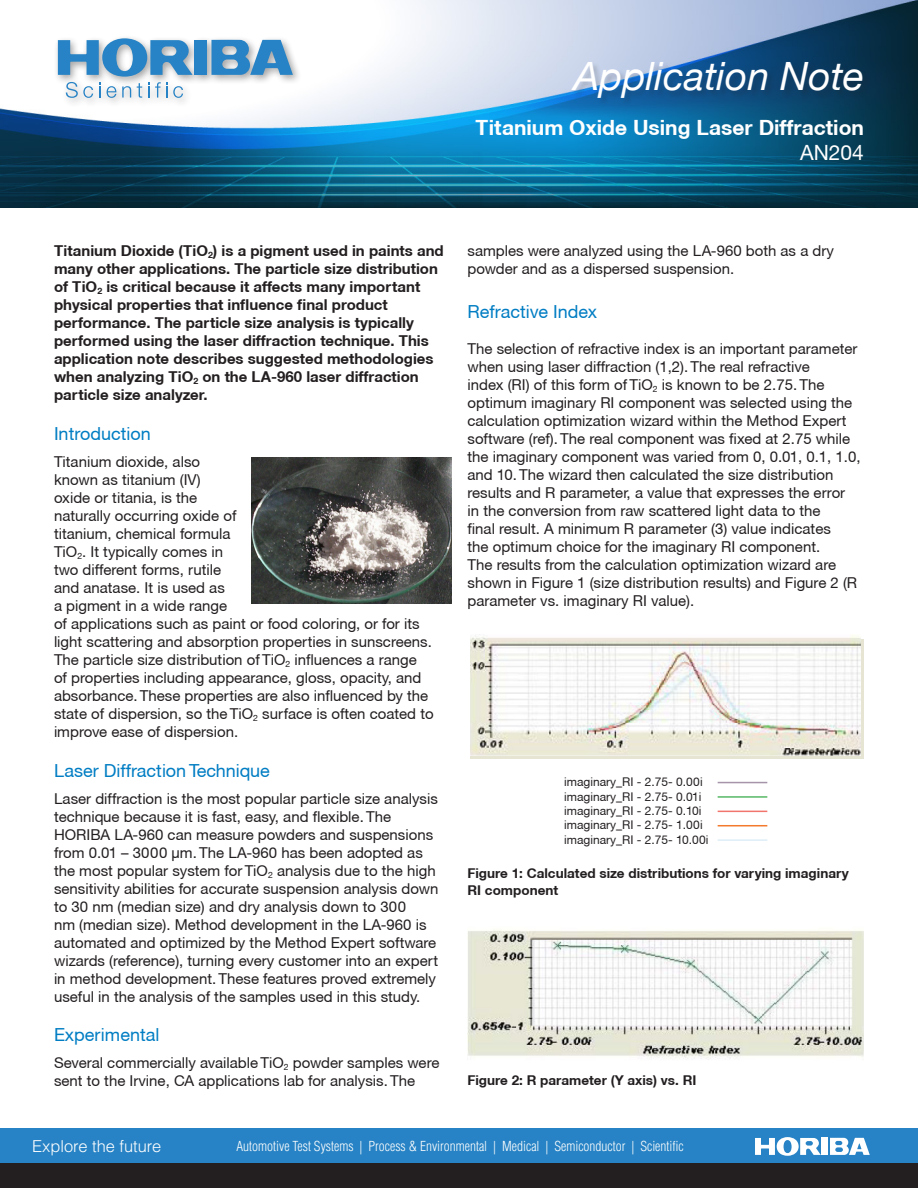
<style>
.page{position:relative;width:918px;height:1188px;background:#fff}
.page>*{position:absolute;margin:0;border:0;box-sizing:border-box;transform-origin:0 0}
.t1{font:italic 39px "Helvetica Neue LT";color:#fff}
.t2{font:italic 100 36px "Helvetica Neue LT";color:#fff;scale:1.25 1}
.t3{font:700 21px "Helvetica Neue CE";color:#fff}
.t4{font:21px "Helvetica Neue CE";color:#fff}
.t5{font:18px "Helvetica Neue CE";color:#007dc3}
.t6{font:300 16.5px "Helvetica LT Std";color:#fff}
.t7{font:15px/18px "Helvetica Neue CE";color:#231f20}
.t8{font:700 15px/18px "Helvetica Neue CE";color:#231f20}
.t9{font:700 13.5px/16.2px "Helvetica Neue CE";color:#231f20}
.t10{font:300 condensed 13.5px "Helvetica LT Std";color:#fff}
.t11{font:12px "Helvetica Neue CE";color:#231f20}
</style>
<div class="page">
<div style="left:0;top:1128px;width:918px;height:35px;background:#2783c5"></div>
<div style="left:0;top:1163px;width:918px;height:25px;background:#231f20"></div>
<img style="left:755px;top:1138px;width:20px;height:17px">
<img style="left:777px;top:1137px;width:51px;height:19px">
<img style="left:830px;top:1138px;width:40px;height:17px">
<img style="left:0;top:0;width:918px;height:207px">
<div style="left:54px;top:34px;width:248px;height:74px;background:#231f20;opacity:.4"></div>
<div style="left:195px;top:40px;width:12px;height:35px;background:#2783c5"></div>
<svg style="left:211px;top:40px;width:82px;height:35px"></svg>
<svg style="left:58px;top:38px;width:135px;height:60px"></svg>
<div style="left:572px;top:62px;width:299px;height:44px;background:#231f20;opacity:.2"></div>
<svg style="left:471px;top:639px;width:393px;height:120px;fill:#e6e5d3"></svg>
<img style="left:471px;top:635px;width:390px;height:120px">
<img style="left:468px;top:929px;width:396px;height:130px">
<hr style="left:718px;top:782px;width:49px;height:1px;background:#a694aa">
<hr style="left:718px;top:811px;width:49px;height:1px;background:#f1756d">
<hr style="left:718px;top:839px;width:49px;height:2px;background:#ddeef8">
<hr style="left:718px;top:796px;width:49px;height:2px;background:#57b865">
<hr style="left:718px;top:825px;width:49px;height:1px;background:#f47b2d">
<img style="left:252px;top:458px;width:199px;height:146px">
<p class="t1" style="left:574px;top:52px;width:292px">Application Note</p>
<p class="t2" style="left:556px;top:72px;width:248px">Application Note</p>
<p class="t3" style="left:476px;top:114px;width:390px">Titanium Oxide Using Laser Diffraction</p>
<p class="t4" style="left:800px;top:140px;width:65px">AN204</p>
<p class="t8" style="left:54px;top:242px;width:391px">Titanium Dioxide (TiO<sub>2</sub>) is a pigment used in paints and many other applications. The particle size distribution of TiO<sub>2</sub> is critical because it affects many important physical properties that influence final product performance. The particle size analysis is typically performed using the laser diffraction technique. This application note describes suggested methodologies when analyzing TiO<sub>2</sub> on the LA-960 laser diffraction particle size analyzer.</p>
<p class="t5" style="left:54px;top:423px;width:98px">Introduction</p>
<p class="t7" style="left:54px;top:453px;width:381px">Titanium dioxide, also<br>known as titanium (IV)<br>oxide or titania, is the<br>naturally occurring oxide of<br>titanium, chemical formula<br>TiO<sub>2</sub>. It typically comes in<br>two different forms, rutile<br>and anatase. It is used as<br>a pigment in a wide range<br>of applications such as paint or food coloring, or for its light scattering and absorption properties in sunscreens.<br>The particle size distribution of TiO<sub>2</sub> influences a range<br>of properties including appearance, gloss, opacity, and absorbance. These properties are also influenced by the state of dispersion, so the TiO<sub>2</sub> surface is often coated to improve ease of dispersion.</p>
<p class="t5" style="left:54px;top:759px;width:217px">Laser Diffraction Technique</p>
<p class="t7" style="left:54px;top:789px;width:386px">Laser diffraction is the most popular particle size analysis technique because it is fast, easy, and flexible. The HORIBA LA-960 can measure powders and suspensions from 0.01 – 3000 μm. The LA-960 has been adopted as the most popular system for TiO<sub>2</sub> analysis due to the high sensitivity abilities for accurate suspension analysis down to 30 nm (median size) and dry analysis down to 300<br>nm (median size). Method development in the LA-960 is automated and optimized by the Method Expert software wizards (reference), turning every customer into an expert in method development. These features proved extremely useful in the analysis of the samples used in this study.</p>
<p class="t5" style="left:54px;top:1024px;width:107px">Experimental</p>
<p class="t7" style="left:54px;top:1054px;width:387px">Several commercially available TiO<sub>2</sub> powder samples were sent to the Irvine, CA applications lab for analysis. The</p>
<p class="t7" style="left:468px;top:242px;width:368px">samples were analyzed using the LA-960 both as a dry powder and as a dispersed suspension.</p>
<p class="t5" style="left:468px;top:300px;width:131px">Refractive Index</p>
<p class="t7" style="left:468px;top:339px;width:395px">The selection of refractive index is an important parameter when using laser diffraction (1,2). The real refractive<br>index (RI) of this form of TiO<sub>2</sub> is known to be 2.75. The optimum imaginary RI component was selected using the calculation optimization wizard within the Method Expert software (ref). The real component was fixed at 2.75 while the imaginary component was varied from 0, 0.01, 0.1, 1.0, and 10. The wizard then calculated the size distribution results and R parameter, a value that expresses the error in the conversion from raw scattered light data to the<br>final result. A minimum R parameter (3) value indicates<br>the optimum choice for the imaginary RI component.<br>The results from the calculation optimization wizard are shown in Figure 1 (size distribution results) and Figure 2 (R parameter vs. imaginary RI value).</p>
<p class="t11" style="left:564px;top:775px;width:140px">imaginary_RI - 2.75- 0.00i</p>
<p class="t11" style="left:564px;top:789px;width:139px">imaginary_RI - 2.75- 0.01i</p>
<p class="t11" style="left:564px;top:803px;width:139px">imaginary_RI - 2.75- 0.10i</p>
<p class="t11" style="left:564px;top:818px;width:140px">imaginary_RI - 2.75- 1.00i</p>
<p class="t11" style="left:564px;top:832px;width:146px">imaginary_RI - 2.75- 10.00i</p>
<p class="t9" style="left:468px;top:866px;width:383px">Figure 1: Calculated size distributions for varying imaginary<br>RI component</p>
<p class="t9" style="left:468px;top:1072px;width:230px">Figure 2: R parameter (Y axis) vs. RI</p>
<p class="t6" style="left:32px;top:1136px;width:131px">Explore the future</p>
<p class="t10" style="left:237px;top:1138px;width:449px">Automotive Test Systems | Process &amp; Environmental | Medical | Semiconductor | Scientific</p>
</div>
